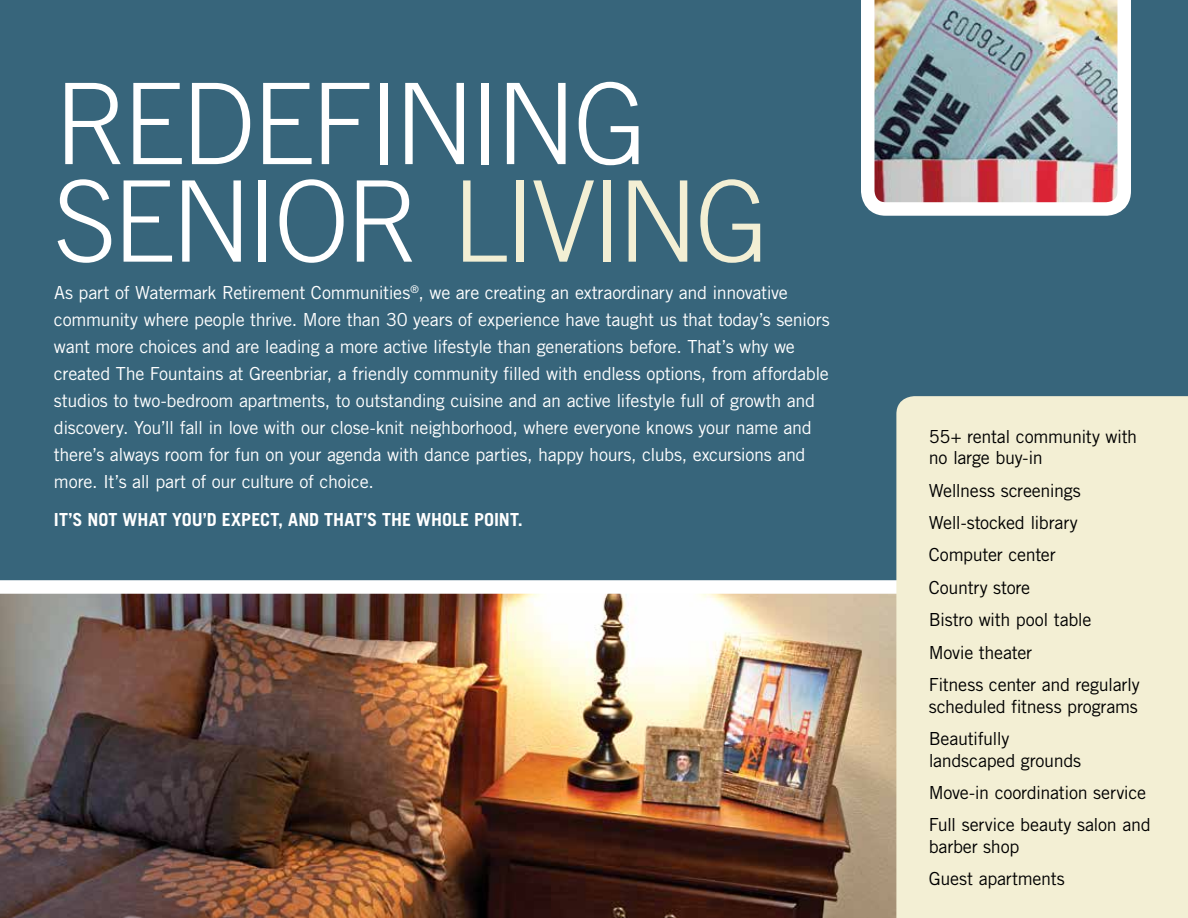
<style>
.page{position:relative;width:1188px;height:918px;background:#fff}
.page>*{position:absolute;margin:0;border:0;box-sizing:border-box;transform-origin:0 0}
.t1{font:300 112.5px/97.5px "Trade Gothic";letter-spacing:-.035em;color:#fff}
.t2{font:18px/27px "Trade Gothic";letter-spacing:-.02em;color:#fff}
.t3{font:18px/32.4px "Trade Gothic";letter-spacing:-.015em;color:#000}
.t4{font:700 18px "Trade Gothic";letter-spacing:.005em;color:#fff}
.s1{color:#f3efd4}
</style>
<div class="page">
<img style="left:0;top:594px;width:896px;height:324px">
<div style="left:0;top:0;width:1188px;height:594px;background:#37657b"></div>
<img style="left:861px;top:0;width:270px;height:216px">
<div style="left:896px;top:396px;width:292px;height:522px;background:#f3efd4"></div>
<h1 class="t1" style="left:54px;top:74px;width:717px">REDEFINING<br>SENIOR <span class="s1">LIVING</span></h1>
<p class="t2" style="left:54px;top:279px;width:777px">As part of Watermark Retirement Communities<sup>®</sup>, we are creating an extraordinary and innovative community where people thrive. More than 30 years of experience have taught us that today’s seniors want more choices and are leading a more active lifestyle than generations before. That’s why we created The Fountains at Greenbriar, a friendly community filled with endless options, from affordable studios to two-bedroom apartments, to outstanding cuisine and an active lifestyle full of growth and discovery. You’ll fall in love with our close-knit neighborhood, where everyone knows your name and there’s always room for fun on your agenda with dance parties, happy hours, clubs, excursions and more. It’s all part of our culture of choice.</p>
<p class="t4" style="left:54px;top:509px;width:470px">IT’S NOT WHAT YOU’D EXPECT, AND THAT’S THE WHOLE POINT.</p>
<p class="t3" style="left:929px;top:425px;width:210px;line-height:21.6px">55+ rental community with no large buy-in</p>
<p class="t3" style="left:929px;top:474px;width:212px">Wellness screenings<br>Well-stocked library<br>Computer center<br>Country store<br>Bistro with pool table<br>Movie theater<br>Fitness center and regularly</p>
<p class="t3" style="left:929px;top:690px;width:211px">scheduled fitness programs<br>Beautifully</p>
<p class="t3" style="left:929px;top:744px;width:223px">landscaped grounds<br>Move-in coordination service<br>Full service beauty salon and</p>
<p class="t3" style="left:929px;top:830px;width:138px">barber shop<br>Guest apartments</p>
</div>
